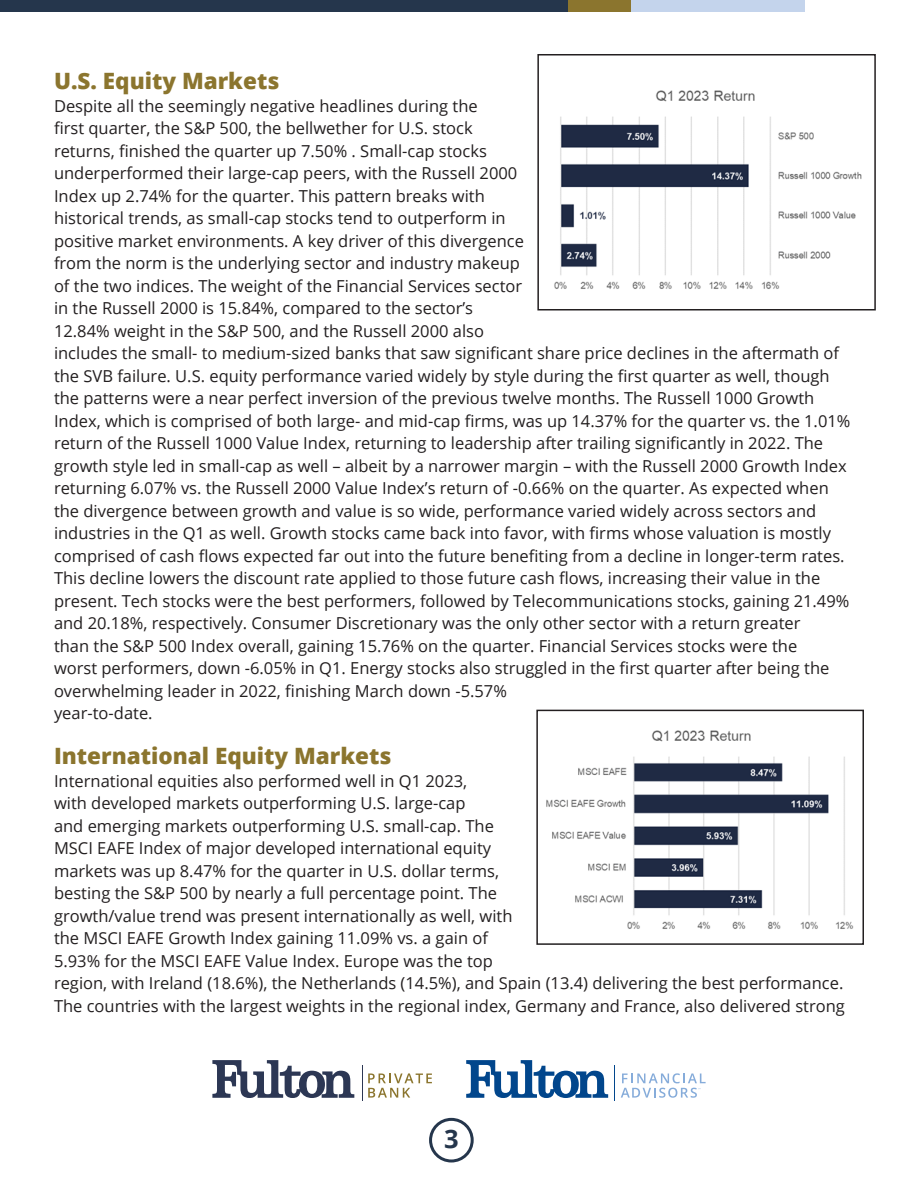
<style>
.page{position:relative;width:918px;height:1188px;background:#fff}
.page>*{position:absolute;margin:0;border:0;box-sizing:border-box;transform-origin:0 0}
.t1{font:700 25.5px "Open Sans";color:#25364c}
.t2{font:800 22.5px "Open Sans";color:#8b752e}
.t3{font:16.5px/22.5px "Open Sans";color:#231f20}
</style>
<div class="page">
<div style="left:0;top:0;width:918px;height:12px;background:#25364c"></div>
<div style="left:631px;top:0;width:175px;height:12px;background:#c4d4ec"></div>
<div style="left:806px;top:0;width:112px;height:12px;background:#fff"></div>
<div style="left:568px;top:0;width:63px;height:12px;background:#8b752e"></div>
<svg style="left:466px;top:1060px;width:142px;height:38px"></svg>
<svg style="left:621px;top:1073px;width:85px;height:25px"></svg>
<hr style="left:615px;top:1066px;width:1px;height:35px;background:#01468c">
<svg style="left:212px;top:1060px;width:142px;height:38px"></svg>
<svg style="left:368px;top:1073px;width:64px;height:25px"></svg>
<hr style="left:362px;top:1066px;width:1px;height:35px;background:#2c3754">
<div style="left:429px;top:1118px;width:45px;height:45px;border:3px solid #25364c;border-radius:50%"></div>
<img style="left:554px;top:90px;width:308px;height:199px">
<img style="left:546px;top:730px;width:308px;height:199px">
<div style="left:537px;top:54px;width:339px;height:256px;border:2px solid #231f20"></div>
<div style="left:536px;top:710px;width:328px;height:235px;border:2px solid #231f20"></div>
<p class="t2" style="left:54px;top:64px;width:227px">U.S. Equity Markets</p>
<p class="t3" style="left:54px;top:94px;width:798px">Despite all the seemingly negative headlines during the<br>first quarter, the S&amp;P 500, the bellwether for U.S. stock<br>returns, finished the quarter up 7.50% . Small-cap stocks<br>underperformed their large-cap peers, with the Russell 2000<br>Index up 2.74% for the quarter. This pattern breaks with<br>historical trends, as small-cap stocks tend to outperform in<br>positive market environments. A key driver of this divergence<br>from the norm is the underlying sector and industry makeup<br>of the two indices. The weight of the Financial Services sector<br>in the Russell 2000 is 15.84%, compared to the sector’s<br>12.84% weight in the S&amp;P 500, and the Russell 2000 also<br>includes the small- to medium-sized banks that saw significant share price declines in the aftermath of the SVB failure. U.S. equity performance varied widely by style during the first quarter as well, though the patterns were a near perfect inversion of the previous twelve months. The Russell 1000 Growth Index, which is comprised of both large- and mid-cap firms, was up 14.37% for the quarter vs. the 1.01% return of the Russell 1000 Value Index, returning to leadership after trailing significantly in 2022. The growth style led in small-cap as well – albeit by a narrower margin – with the Russell 2000 Growth Index returning 6.07% vs. the Russell 2000 Value Index’s return of -0.66% on the quarter. As expected when the divergence between growth and value is so wide, performance varied widely across sectors and industries in the Q1 as well. Growth stocks came back into favor, with firms whose valuation is mostly comprised of cash flows expected far out into the future benefiting from a decline in longer-term rates.<br>This decline lowers the discount rate applied to those future cash flows, increasing their value in the present. Tech stocks were the best performers, followed by Telecommunications stocks, gaining 21.49% and 20.18%, respectively. Consumer Discretionary was the only other sector with a return greater<br>than the S&amp;P 500 Index overall, gaining 15.76% on the quarter. Financial Services stocks were the<br>worst performers, down -6.05% in Q1. Energy stocks also struggled in the first quarter after being the overwhelming leader in 2022, finishing March down -5.57%<br>year-to-date.</p>
<p class="t2" style="left:54px;top:739px;width:339px">International Equity Markets</p>
<p class="t3" style="left:54px;top:769px;width:792px">International equities also performed well in Q1 2023,<br>with developed markets outperforming U.S. large-cap<br>and emerging markets outperforming U.S. small-cap. The<br>MSCI EAFE Index of major developed international equity<br>markets was up 8.47% for the quarter in U.S. dollar terms,<br>besting the S&amp;P 500 by nearly a full percentage point. The<br>growth/value trend was present internationally as well, with<br>the MSCI EAFE Growth Index gaining 11.09% vs. a gain of<br>5.93% for the MSCI EAFE Value Index. Europe was the top<br>region, with Ireland (18.6%), the Netherlands (14.5%), and Spain (13.4) delivering the best performance.<br>The countries with the largest weights in the regional index, Germany and France, also delivered strong</p>
<p class="t1" style="left:444px;top:1121px;width:16px">3</p>
</div>
